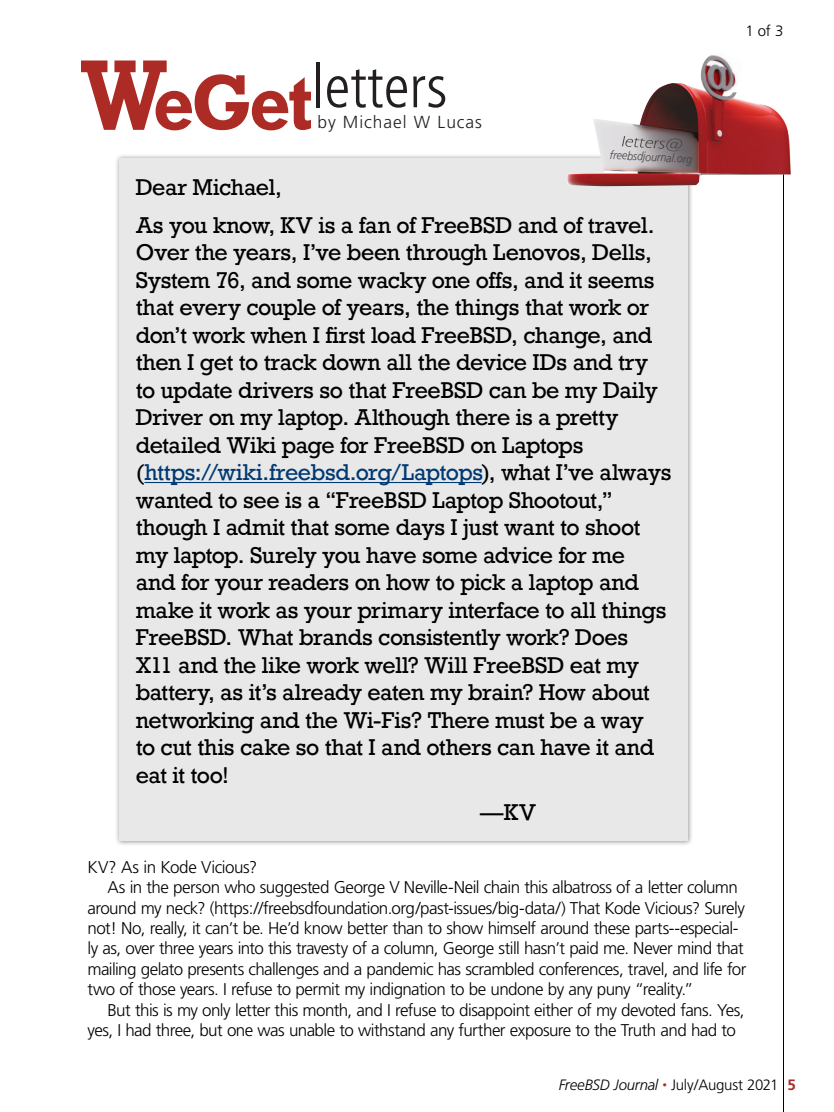
<style>
.page{position:relative;width:834px;height:1112px;background:#fff}
.page>*{position:absolute;margin:0;border:0;box-sizing:border-box;transform-origin:0 0}
.t1{font:21.5px/27.5px "Rockwell";letter-spacing:-.025em;color:#000}
.t2{font:300 17.4px "Frutiger";letter-spacing:.055em;color:#231f20}
.body_copy{font:300 17px/20.4px "Frutiger";letter-spacing:-.035em;color:#000}
.body_copy___no_inden{font:300 17px "Frutiger";letter-spacing:-.025em;color:#000}
.t3{font:300 15px "Frutiger";letter-spacing:-.02em;color:#000}
.t4{font:italic 300 11.7px "Frutiger";color:#414142;scale:.9 1}
.s1{color:#013972}
.s2{font-style:italic}
.s3{font-style:italic;font-size:9px;color:#ac2b28}
.s4{font-weight:700;color:#ac2b28}
</style>
<div class="page">
<div style="left:115px;top:154px;width:579px;height:693px;background:#000;opacity:.43"></div>
<div style="left:119px;top:158px;width:569px;height:683px;background:#e8e8e8"></div>
<hr style="left:144px;top:482px;width:338px;height:1px;background:#013972">
<svg style="left:81px;top:61px;width:230px;height:69px"></svg>
<hr style="left:317px;top:62px;width:3px;height:45px;background:#231f20">
<svg style="left:327px;top:69px;width:80px;height:39px"></svg>
<svg style="left:413px;top:76px;width:32px;height:32px"></svg>
<img style="left:566px;top:83px;width:225px;height:103px">
<img style="left:700px;top:55px;width:44px;height:47px">
<svg style="left:622px;top:136px;width:60px;height:15px"></svg>
<hr style="left:783px;top:174px;width:1px;height:938px;background:#000">
<p class="t2" style="left:317px;top:112px;width:166px">by Michael W Lucas</p>
<p class="t4" style="left:610px;top:148px;width:93px;rotate:3deg">freebsdjournal.org</p>
<p class="t3" style="left:745px;top:22px;width:40px">1 of 3</p>
<p class="t1" style="left:136px;top:174px;width:148px">Dear Michael,</p>
<p class="t1" style="left:136px;top:212px;width:537px">As you know, KV is a fan of FreeBSD and of travel.<br>Over the years, I’ve been through Lenovos, Dells, System 76, and some wacky one offs, and it seems that every couple of years, the things that work or don’t work when I first load FreeBSD, change, and then I get to track down all the device IDs and try to update drivers so that FreeBSD can be my Daily Driver on my laptop. Although there is a pretty detailed Wiki page for FreeBSD on Laptops (<span class="s1">https://wiki.freebsd.org/Laptops</span>), what I’ve always wanted to see is a “FreeBSD Laptop Shootout,” though I admit that some days I just want to shoot my laptop. Surely you have some advice for me<br>and for your readers on how to pick a laptop and make it work as your primary interface to all things FreeBSD. What brands consistently work? Does<br>X11 and the like work well? Will FreeBSD eat my battery, as it’s already eaten my brain? How about networking and the Wi-Fis? There must be a way<br>to cut this cake so that I and others can have it and eat it too!</p>
<p class="t1" style="left:480px;top:799px;width:58px">—KV</p>
<p class="body_copy___no_inden" style="left:88px;top:857px;width:171px">KV? As in Kode Vicious?</p>
<p class="body_copy" style="left:88px;top:877px;width:660px;text-indent:20px">As in the person who suggested George V Neville-Neil chain this albatross of a letter column around my neck? (https://freebsdfoundation.org/past-issues/big-data/) That Kode Vicious? Surely not! No, really, it can’t be. He’d know better than to show himself around these parts--especial&shy;ly as, over three years into this travesty of a column, George still hasn’t paid me. Never mind that mailing gelato presents challenges and a pandemic has scrambled conferences, travel, and life for two of those years. I refuse to permit my indignation to be undone by any puny “reality.”</p>
<p class="body_copy" style="left:88px;top:1000px;width:659px;text-indent:20px">But this is my only letter this month, and I refuse to disappoint either of my devoted fans. Yes, yes, I had three, but one was unable to withstand any further exposure to the Truth and had to</p>
<p class="t3" style="left:559px;top:1077px;width:239px"><span class="s2">FreeBSD Journal</span> <span class="s3">•</span> July/August 2021 <span class="s4">5</span></p>
</div>
